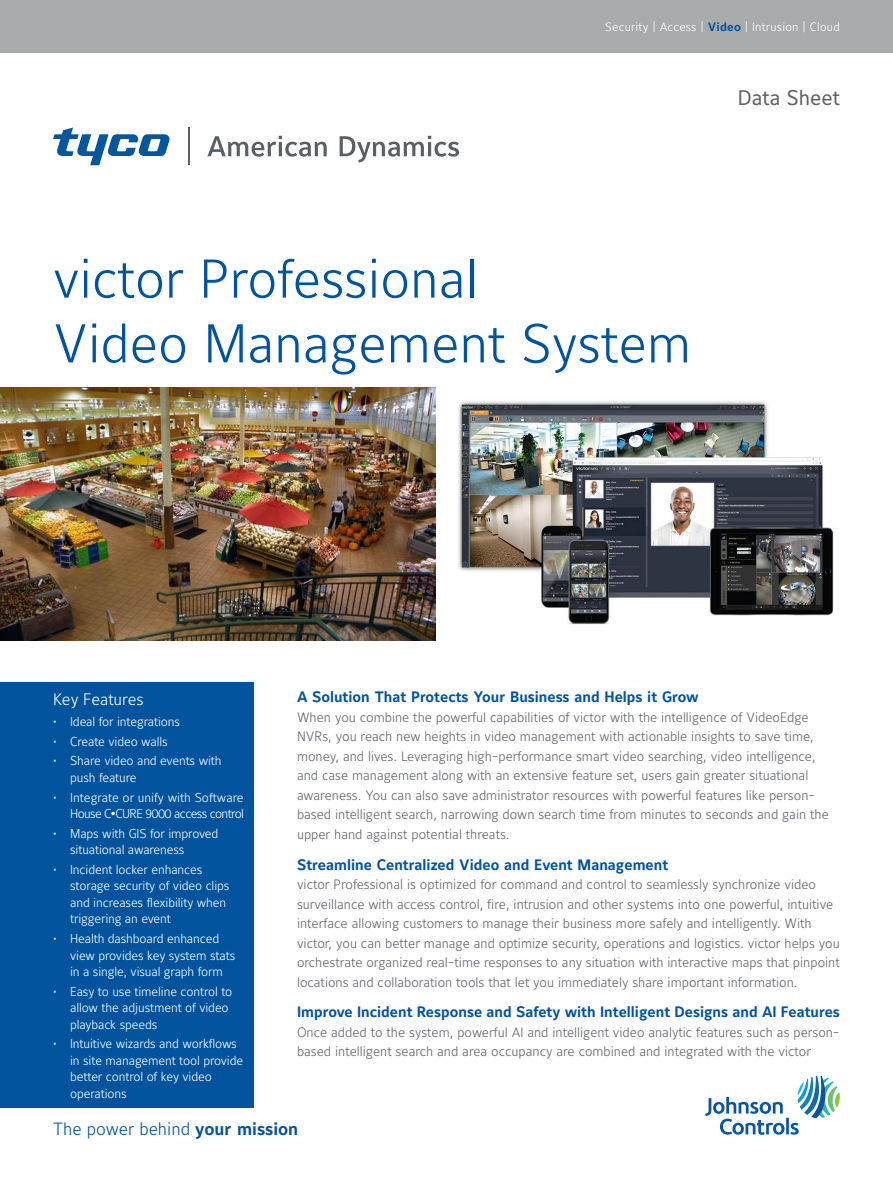
<style>
.page{position:relative;width:893px;height:1188px;background:#fff}
.page>*{position:absolute;margin:0;border:0;box-sizing:border-box;transform-origin:0 0}
.t1{font:300 54px/64.8px "Maurea Jci Lf ML";color:#01539e}
.t2{font:21px "Maurea Jci Lf ML";color:#5f6369}
.t3{font:300 17.55px "Maurea Jci Lf ML";color:#01539e}
.t4{font:300 16.5px "Maurea Jci Lf ML";color:#fff}
.t5{font:700 15px "Maurea Jci Lf ML";color:#01539e}
.t6{font:300 13.5px/19.5px "Maurea Jci Lf ML";color:#5f6369}
.t7{font:300 12.75px/16.5px "Maurea Jci Lf ML";letter-spacing:-.01em;color:#fff}
.t8{font:300 12px "Maurea Jci Lf ML";letter-spacing:.02em;color:#fff}
.s1{font-weight:700;color:#01539e}
.s2{font-family:"Helvetica Neue LT Pro";font-weight:100;font-stretch:expanded;font-size:9.75px}
.s3{font-weight:700}
</style>
<div class="page">
<svg style="left:705px;top:1076px;width:135px;height:59px"></svg>
<div style="left:0;top:0;width:893px;height:53px;background:#a8abac"></div>
<img style="left:458px;top:401px;width:376px;height:223px">
<img style="left:0;top:387px;width:436px;height:253px">
<div style="left:0;top:683px;width:254px;height:425px;background:#01539e"></div>
<svg style="left:207px;top:136px;width:120px;height:21px"></svg>
<svg style="left:340px;top:136px;width:119px;height:27px"></svg>
<hr style="left:188px;top:128px;width:1px;height:37px;background:#585f65">
<svg style="left:53px;top:128px;width:117px;height:37px"></svg>
<p class="t8" style="left:605px;top:19px;width:236px">Security | Access | <span class="s1">Video</span> | Intrusion | Cloud</p>
<h2 class="t2" style="left:738px;top:85px;width:103px">Data Sheet</h2>
<h1 class="t1" style="left:53px;top:245px;width:640px">victor Professional<br>Video Management System</h1>
<p class="t4" style="left:53px;top:689px;width:92px">Key Features</p>
<p class="t7" style="left:53px;top:713px;width:128px">• Ideal for integrations</p>
<p class="t7" style="left:53px;top:733px;width:116px">• Create video walls</p>
<p class="t7" style="left:70px;top:752px;width:153px;text-indent:-17px">• Share video and events with push feature</p>
<p class="t7" style="left:53px;top:789px;width:192px;text-align:right">• Integrate or unify with Software<br>House C<span class="s2">•</span>CURE 9000 access control</p>
<p class="t7" style="left:70px;top:825px;width:150px;text-indent:-17px">• Maps with GIS for improved situational awareness</p>
<p class="t7" style="left:70px;top:861px;width:161px;text-indent:-17px">• Incident locker enhances storage security of video clips and increases flexibility when triggering an event</p>
<p class="t7" style="left:70px;top:930px;width:167px;text-indent:-17px">• Health dashboard enhanced view provides key system stats in a single, visual graph form</p>
<p class="t7" style="left:70px;top:983px;width:164px;text-indent:-17px">• Easy to use timeline control to allow the adjustment of video playback speeds</p>
<p class="t7" style="left:70px;top:1035px;width:175px;text-indent:-17px">• Intuitive wizards and workflows in site management tool provide better control of key video operations</p>
<p class="t5" style="left:297px;top:688px;width:403px">A Solution That Protects Your Business and Helps it Grow</p>
<p class="t6" style="left:297px;top:707px;width:533px">When you combine the powerful capabilities of victor with the intelligence of VideoEdge NVRs, you reach new heights in video management with actionable insights to save time, money, and lives. Leveraging high-performance smart video searching, video intelligence, and case management along with an extensive feature set, users gain greater situational awareness. You can also save administrator resources with powerful features like person&shy;based intelligent search, narrowing down search time from minutes to seconds and gain the upper hand against potential threats.</p>
<p class="t5" style="left:297px;top:855px;width:373px">Streamline Centralized Video and Event Management</p>
<p class="t6" style="left:297px;top:874px;width:544px">victor Professional is optimized for command and control to seamlessly synchronize video surveillance with access control, fire, intrusion and other systems into one powerful, intuitive interface allowing customers to manage their business more safely and intelligently. With victor, you can better manage and optimize security, operations and logistics. victor helps you orchestrate organized real-time responses to any situation with interactive maps that pinpoint locations and collaboration tools that let you immediately share important information.</p>
<p class="t5" style="left:297px;top:1003px;width:544px">Improve Incident Response and Safety with Intelligent Designs and AI Features</p>
<p class="t6" style="left:297px;top:1022px;width:544px">Once added to the system, powerful AI and intelligent video analytic features such as person&shy;based intelligent search and area occupancy are combined and integrated with the victor</p>
<p class="t3" style="left:53px;top:1118px;width:247px">The power behind <span class="s3">your mission</span></p>
</div>
